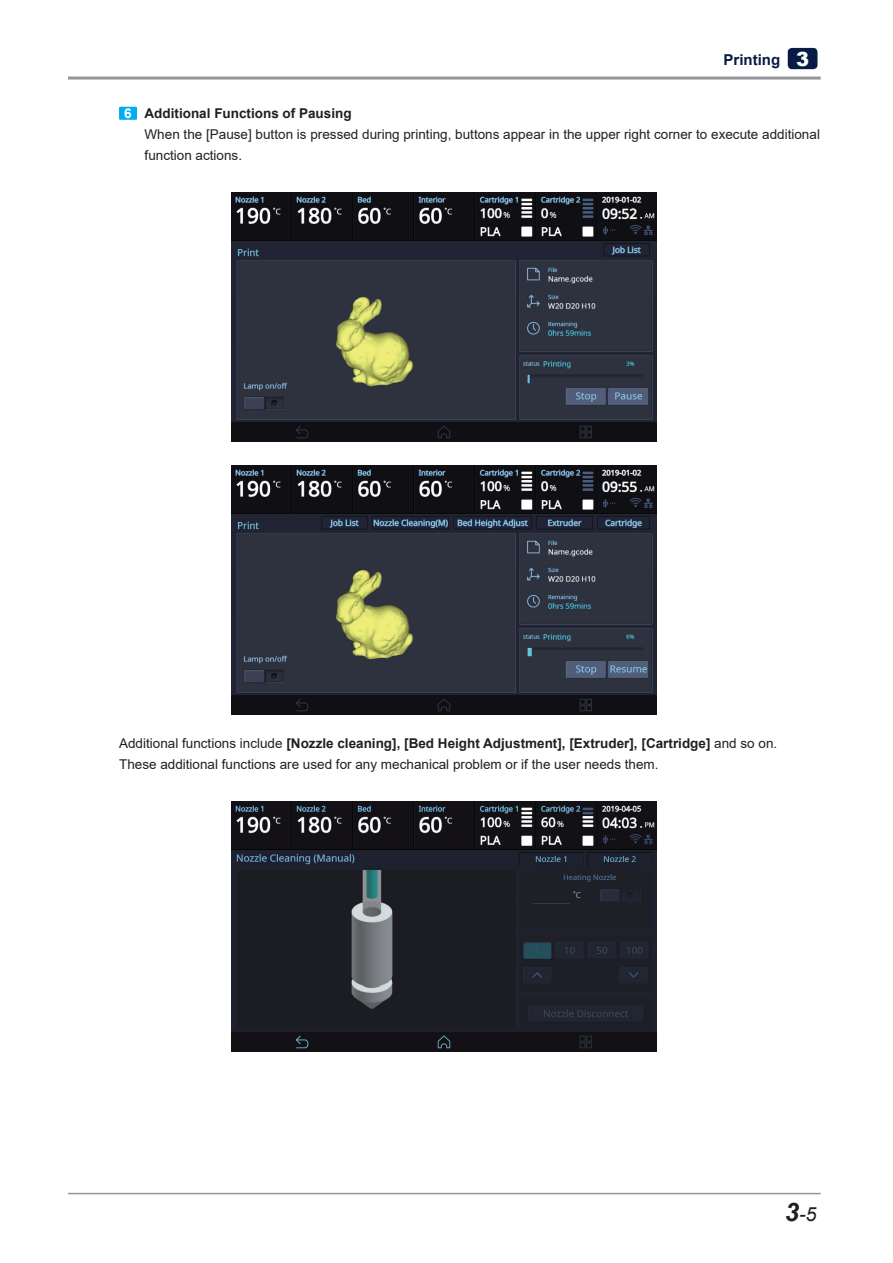
<style>
.page{position:relative;width:893px;height:1263px;background:#fff}
.page>*{position:absolute;margin:0;border:0;box-sizing:border-box;transform-origin:0 0}
.t1{font:italic 19.5px "Arial";color:#231f20}
.t2{font:700 15px "Arial";color:#071b44}
.t3{font:13.5px/21px "Arial";color:#231f20}
.s1{font-weight:900;font-size:19.5px;color:#fff}
.s2{font-weight:700;color:#fff}
.s3{font-weight:700}
.s4{font-weight:700;font-size:25.5px}
</style>
<div class="page">
<hr style="left:68px;top:77px;width:753px;height:3px;background:#939598">
<hr style="left:68px;top:1193px;width:753px;height:1px;background:#939598">
<div style="left:788px;top:48px;width:29px;height:21px;background:#071b44;border-radius:4px"></div>
<div style="left:119px;top:107px;width:18px;height:13px;background:#00aeef"></div>
<img style="left:232px;top:192px;width:425px;height:249px">
<img style="left:232px;top:465px;width:425px;height:249px">
<img style="left:232px;top:802px;width:425px;height:249px">
<p class="t2" style="left:724px;top:49px;width:87px">Printing <span class="s1">3</span></p>
<p class="t3" style="left:145px;top:103px;width:677px;text-indent:-20px"><span class="s2">6</span> <span class="s3">Additional Functions of Pausing<br></span>When the [Pause] button is pressed during printing, buttons appear in the upper right corner to execute additional function actions.</p>
<p class="t3" style="left:119px;top:733px;width:660px">Additional functions include <span class="s3">[Nozzle cleaning], [Bed Height Adjustment], [Extruder], [Cartridge]</span> and so on.<br>These additional functions are used for any mechanical problem or if the user needs them.</p>
<h1 class="t1" style="left:785px;top:1201px;width:33px"><span class="s4">3</span>-5</h1>
</div>
